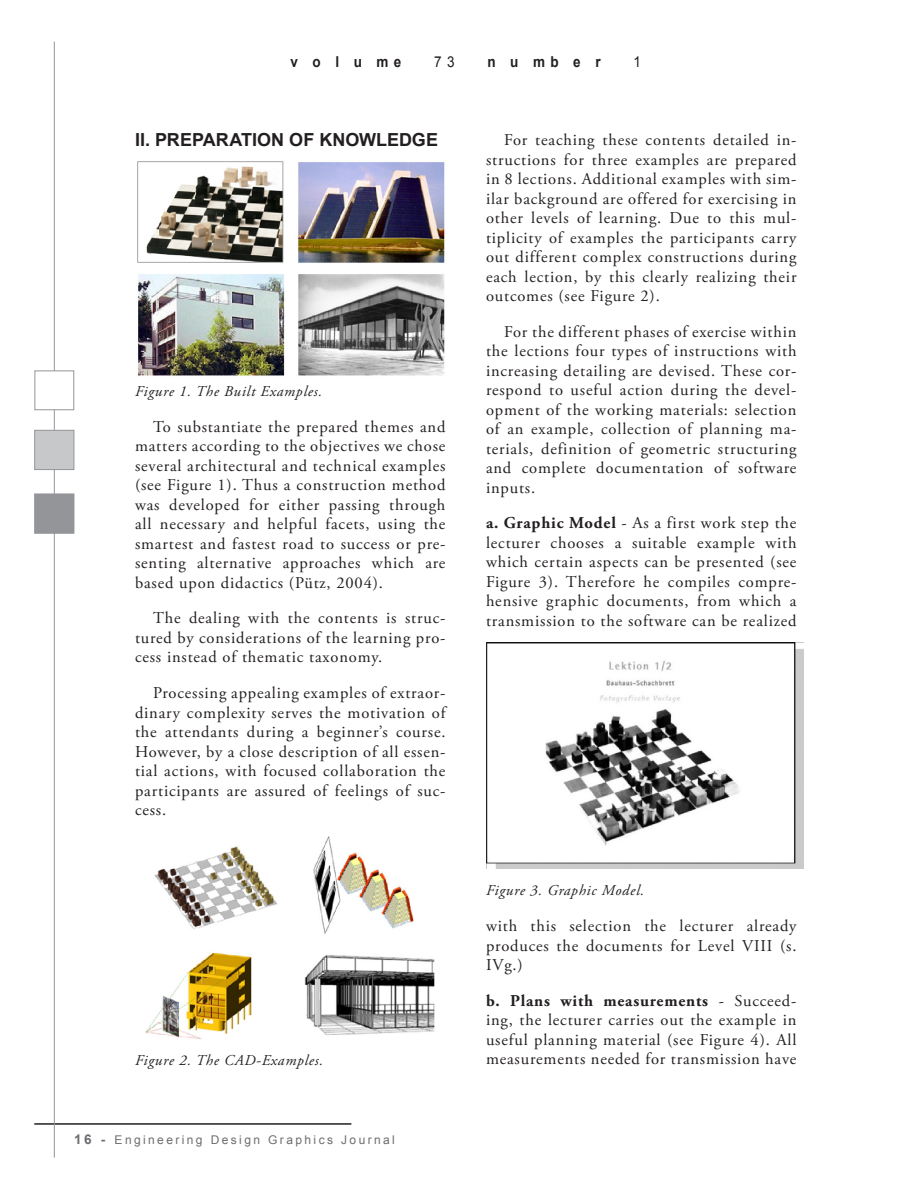
<style>
.page{position:relative;width:918px;height:1188px;background:#fff}
.page>*{position:absolute;margin:0;border:0;box-sizing:border-box;transform-origin:0 0}
.paragraph_indent{font:700 18px "Arial";color:#231f20}
.paragraph_indent-2{font:16.5px/19.5px "Adobe Garamond Pro";letter-spacing:.05em;color:#231f20;text-align:justify}
.paragraph_indent-3{font:italic 15px "Adobe Garamond Pro";letter-spacing:.05em;color:#231f20}
.t1{font:700 15px "Arial";letter-spacing:1.08em;color:#231f20;scale:.9 1}
.t2{font:15px "Arial";color:#231f20;scale:.9 1}
.masterhead_footer{font:12px "Arial";letter-spacing:.2em;color:#6c6d70}
.s1{font-weight:700;font-size:13.5px}
.s2{font-weight:700}
</style>
<div class="page">
<hr style="left:34px;top:1123px;width:317px;height:2px;background:#231f20">
<hr style="left:54px;top:42px;width:1px;height:1116px;background:#939598">
<div style="left:34px;top:494px;width:40px;height:40px;background:#939598;border:1px solid #939598"></div>
<div style="left:34px;top:430px;width:40px;height:40px;background:#c7c8ca;border:1px solid #939598"></div>
<div style="left:34px;top:370px;width:40px;height:40px;background:#fff;border:1px solid #939598"></div>
<img style="left:137px;top:161px;width:308px;height:215px">
<img style="left:145px;top:836px;width:290px;height:204px">
<img style="left:486px;top:642px;width:318px;height:227px">
<p class="t1" style="left:291px;top:54px;width:125px">volume</p>
<p class="t2" style="left:434px;top:54px;width:24px">7 3</p>
<p class="t1" style="left:488px;top:54px;width:127px">number</p>
<p class="t2" style="left:633px;top:54px;width:10px">1</p>
<p class="paragraph_indent" style="left:135px;top:130px;width:305px">II. PREPARATION OF KNOWLEDGE</p>
<p class="paragraph_indent-3" style="left:135px;top:382px;width:189px">Figure 1. The Built Examples.</p>
<p class="paragraph_indent-2" style="left:135px;top:417px;width:312px;text-indent:18px">To substantiate the prepared themes and matters according to the objectives we chose several architectural and technical examples (see Figure 1). Thus a construction method was developed for either passing through all necessary and helpful facets, using the smartest and fastest road to success or pre&shy;senting alternative approaches which are based upon didactics (Pütz, 2004).</p>
<p class="paragraph_indent-2" style="left:135px;top:609px;width:312px;text-indent:18px">The dealing with the contents is struc&shy;tured by considerations of the learning pro&shy;cess instead of thematic taxonomy.</p>
<p class="paragraph_indent-2" style="left:135px;top:684px;width:312px;text-indent:18px">Processing appealing examples of extraor&shy;dinary complexity serves the motivation of the attendants during a beginner’s course.<br>However, by a close description of all essen&shy;tial actions, with focused collaboration the participants are assured of feelings of suc&shy;cess.</p>
<p class="paragraph_indent-3" style="left:135px;top:1051px;width:190px">Figure 2. The CAD-Examples.</p>
<p class="masterhead_footer" style="left:74px;top:1133px;width:322px"><span class="s1">16 -</span> Engineering Design Graphics Journal</p>
<p class="paragraph_indent-2" style="left:486px;top:131px;width:312px;text-indent:18px">For teaching these contents detailed in&shy;structions for three examples are prepared in 8 lections. Additional examples with sim&shy;ilar background are offered for exercising in other levels of learning. Due to this mul&shy;tiplicity of examples the participants carry out different complex constructions during each lection, by this clearly realizing their outcomes (see Figure 2).</p>
<p class="paragraph_indent-2" style="left:486px;top:322px;width:312px;text-indent:18px">For the different phases of exercise within the lections four types of instructions with increasing detailing are devised. These cor&shy;respond to useful action during the devel&shy;opment of the working materials: selection of an example, collection of planning ma&shy;terials, definition of geometric structuring and complete documentation of software inputs.</p>
<p class="paragraph_indent-2" style="left:486px;top:514px;width:312px"><span class="s2">a. Graphic Model</span> - As a first work step the lecturer chooses a suitable example with which certain aspects can be presented (see Figure 3). Therefore he compiles compre&shy;hensive graphic documents, from which a transmission to the software can be realized</p>
<p class="paragraph_indent-3" style="left:486px;top:882px;width:160px">Figure 3. Graphic Model.</p>
<p class="paragraph_indent-2" style="left:486px;top:917px;width:312px">with this selection the lecturer already produces the documents for Level VIII (s.<br>IVg.)</p>
<p class="paragraph_indent-2" style="left:486px;top:991px;width:312px"><span class="s2">b. Plans with measurements</span> - Succeed&shy;ing, the lecturer carries out the example in useful planning material (see Figure 4). All measurements needed for transmission have</p>
</div>
